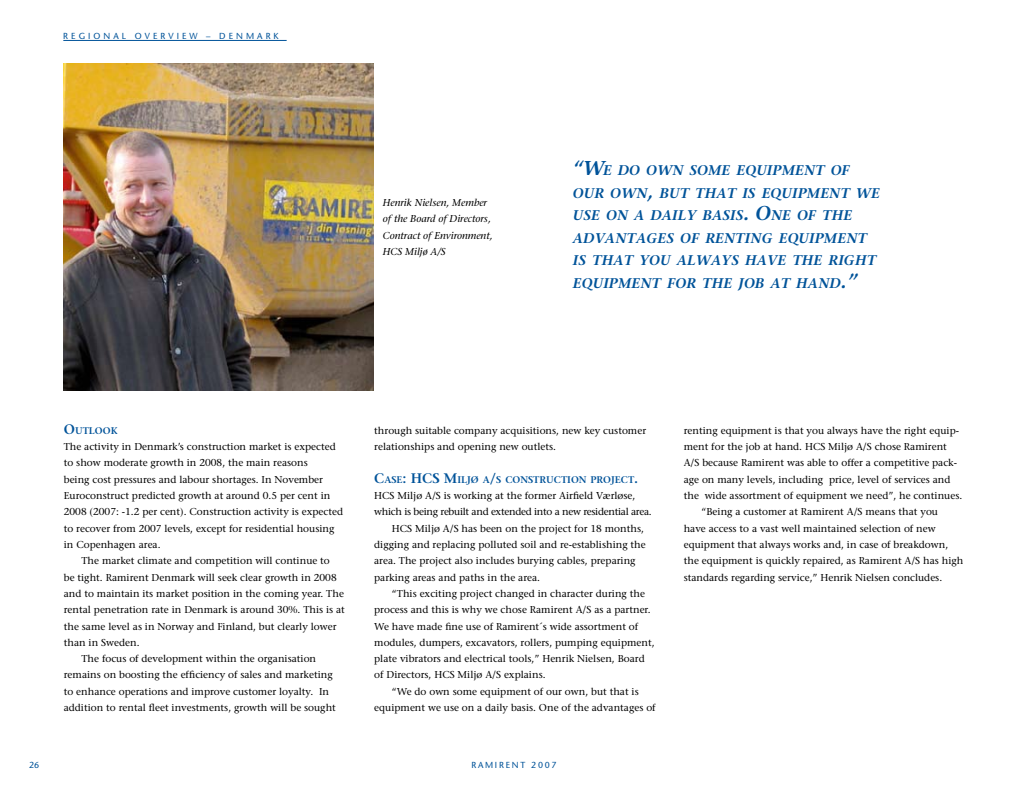
<style>
.page{position:relative;width:1028px;height:798px;background:#fff}
.page>*{position:absolute;margin:0;border:0;box-sizing:border-box;transform-origin:0 0}
.t1{font:italic 600 14px/22.5px "Stone Serif Std";color:#005399}
.t2{font:500 10px/16.2px "Stone Serif Std";color:#000}
.t3{font:italic 500 10px/16.2px "Stone Serif Std";color:#000}
.t4{font:500 10px "Stone Serif Std";letter-spacing:-.03em;color:#000}
.t5{font:600 9.62px "Stone Serif Std";color:#005399}
.t6{font:500 8.75px "Stone Sans Std";letter-spacing:.35em;color:#005399}
.t7{font:500 8.75px "ITC Stone Sans Pro";letter-spacing:.2em;color:#005399}
.s1{font-size:20px}
.s2{font-size:13.75px}
</style>
<div class="page">
<img style="left:63px;top:64px;width:310px;height:326px">
<hr style="left:63px;top:40px;width:224px;height:1px;background:#005399">
<p class="t6" style="left:63px;top:30px;width:217px">REGIO NAL O VERVIEW – D ENMARK</p>
<p class="t3" style="left:383px;top:194px;width:111px">Henrik Nielsen, Member of the Board of Directors,<br>Contract of Environment,<br>HCS Miljø A/S</p>
<p class="t1" style="left:573px;top:159px;width:309px"><span class="s1">“W</span>E DO OWN SOME EQUIPMENT OF<br>OUR OWN<span class="s1">,</span> BUT THAT IS EQUIPMENT WE<br>USE ON A DAILY BASIS<span class="s1">. O</span>NE OF THE<br>ADVANTAGES OF RENTING EQUIPMENT<br>IS THAT YOU ALWAYS HAVE THE RIGHT<br>EQUIPMENT FOR THE JOB AT HAND<span class="s1">.”</span></p>
<p class="t5" style="left:64px;top:424px;width:55px"><span class="s2">O</span>UTLOOK</p>
<p class="t2" style="left:64px;top:438px;width:273px">The activity in Denmark’s construction market is expected</p>
<p class="t2" style="left:64px;top:454px;width:245px">to show moderate growth in 2008, the main reasons</p>
<p class="t2" style="left:64px;top:471px;width:261px">being cost pressures and labour shortages. In November</p>
<p class="t2" style="left:64px;top:487px;width:268px">Euroconstruct predicted growth at around 0.5 per cent in</p>
<p class="t2" style="left:64px;top:503px;width:281px">2008 (2007: -1.2 per cent). Construction activity is expected</p>
<p class="t2" style="left:64px;top:520px;width:272px">to recover from 2007 levels, except for residential housing</p>
<p class="t2" style="left:64px;top:536px;width:98px">in Copenhagen area.</p>
<p class="t2" style="left:81px;top:552px;width:250px">The market climate and competition will continue to</p>
<p class="t2" style="left:64px;top:568px;width:274px">be tight. Ramirent Denmark will seek clear growth in 2008</p>
<p class="t2" style="left:64px;top:585px;width:282px">and to maintain its market position in the coming year. The</p>
<p class="t2" style="left:64px;top:601px;width:283px">rental penetration rate in Denmark is around 30%. This is at</p>
<p class="t2" style="left:64px;top:617px;width:274px">the same level as in Norway and Finland, but clearly lower</p>
<p class="t2" style="left:64px;top:634px;width:77px">than in Sweden.</p>
<p class="t2" style="left:81px;top:650px;width:236px">The focus of development within the organisation</p>
<p class="t2" style="left:64px;top:666px;width:270px">remains on boosting the efficiency of sales and marketing</p>
<p class="t2" style="left:64px;top:683px;width:267px">to enhance operations and improve customer loyalty. In</p>
<p class="t2" style="left:64px;top:699px;width:274px">addition to rental fleet investments, growth will be sought</p>
<p class="t2" style="left:374px;top:422px;width:273px">through suitable company acquisitions, new key customer relationships and opening new outlets.</p>
<p class="t5" style="left:374px;top:473px;width:266px"><span class="s2">C</span>ASE<span class="s2">: HCS M</span>ILJØ A<span class="s2">/</span>S CONSTRUCTION PROJECT<span class="s2">.</span></p>
<p class="t2" style="left:374px;top:487px;width:263px">HCS Miljø A/S is working at the former Airfield Værløse,</p>
<p class="t4" style="left:374px;top:505px;width:279px">which is being rebuilt and extended into a new residential area.</p>
<p class="t2" style="left:392px;top:520px;width:253px">HCS Miljø A/S has been on the project for 18 months,</p>
<p class="t2" style="left:374px;top:536px;width:273px">digging and replacing polluted soil and re-establishing the</p>
<p class="t2" style="left:374px;top:552px;width:263px">area. The project also includes burying cables, preparing</p>
<p class="t2" style="left:374px;top:568px;width:167px">parking areas and paths in the area.</p>
<p class="t2" style="left:392px;top:585px;width:255px">“This exciting project changed in character during the</p>
<p class="t2" style="left:374px;top:601px;width:278px">process and this is why we chose Ramirent A/S as a partner.</p>
<p class="t2" style="left:374px;top:617px;width:266px">We have made fine use of Ramirent´s wide assortment of</p>
<p class="t2" style="left:374px;top:634px;width:282px">modules, dumpers, excavators, rollers, pumping equipment,</p>
<p class="t2" style="left:374px;top:650px;width:272px">plate vibrators and electrical tools,” Henrik Nielsen, Board</p>
<p class="t2" style="left:374px;top:666px;width:173px">of Directors, HCS Miljø A/S explains.</p>
<p class="t2" style="left:392px;top:683px;width:248px">“We do own some equipment of our own, but that is</p>
<p class="t2" style="left:374px;top:699px;width:283px">equipment we use on a daily basis. One of the advantages of</p>
<p class="t2" style="left:683px;top:422px;width:277px">renting equipment is that you always have the right equip-</p>
<p class="t2" style="left:683px;top:438px;width:265px">ment for the job at hand. HCS Miljø A/S chose Ramirent</p>
<p class="t2" style="left:683px;top:454px;width:275px">A/S because Ramirent was able to offer a competitive pack-</p>
<p class="t2" style="left:683px;top:471px;width:268px">age on many levels, including price, level of services and</p>
<p class="t2" style="left:683px;top:487px;width:280px">the wide assortment of equipment we need”, he continues.</p>
<p class="t2" style="left:701px;top:503px;width:238px">“Being a customer at Ramirent A/S means that you</p>
<p class="t2" style="left:683px;top:520px;width:253px">have access to a vast well maintained selection of new</p>
<p class="t2" style="left:683px;top:536px;width:266px">equipment that always works and, in case of breakdown,</p>
<p class="t2" style="left:683px;top:552px;width:281px">the equipment is quickly repaired, as Ramirent A/S has high</p>
<p class="t2" style="left:683px;top:568px;width:260px">standards regarding service,” Henrik Nielsen concludes.</p>
<p class="t7" style="left:29px;top:759px;width:12px">26</p>
<p class="t7" style="left:471px;top:759px;width:87px">RAMIRENT 2007</p>
</div>
